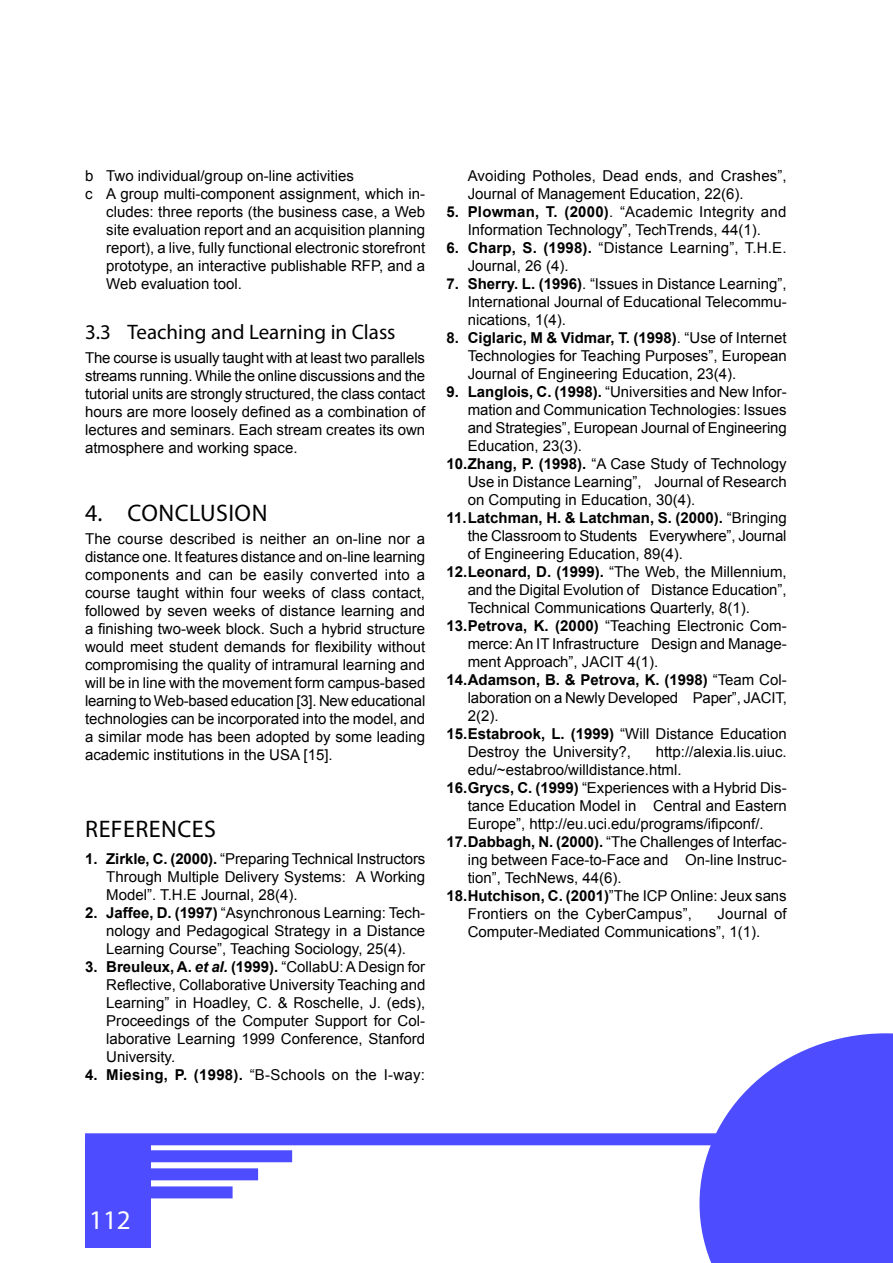
<style>
.page{position:relative;width:893px;height:1263px;background:#fff}
.page>*{position:absolute;margin:0;border:0;box-sizing:border-box;transform-origin:0 0}
.t1{font:27px "Paris NO";color:#fff}
.t2{font:24px "Paris NO";letter-spacing:.02em;color:#000}
.t3{font:21px "Paris NO";color:#000}
.t4{font:15px/18px "Arial";color:#000;text-align:justify}
.s1{font-weight:700}
.s2{font-weight:700;font-style:italic}
</style>
<div class="page">
<div style="left:85px;top:1133px;width:702px;height:12px;background:#4d4dff"></div>
<div style="left:86px;top:1137px;width:65px;height:111px;background:#4d4dff"></div>
<div style="left:149px;top:1150px;width:143px;height:12px;background:#4d4dff"></div>
<div style="left:149px;top:1168px;width:109px;height:12px;background:#4d4dff"></div>
<div style="left:149px;top:1186px;width:84px;height:12px;background:#4d4dff"></div>
<svg style="left:699px;top:1033px;width:194px;height:230px"></svg>
<p class="t4" style="left:85px;top:167px;width:270px">b Two individual/group on-line activities</p>
<p class="t4" style="left:85px;top:185px;width:342px">c A group multi-component assignment, which in-</p>
<p class="t4" style="left:106px;top:203px;width:320px">cludes: three reports (the business case, a Web</p>
<p class="t4" style="left:106px;top:221px;width:320px">site evaluation report and an acquisition planning</p>
<p class="t4" style="left:106px;top:239px;width:320px">report), a live, fully functional electronic storefront</p>
<p class="t4" style="left:106px;top:257px;width:320px">prototype, an interactive publishable RFP, and a</p>
<p class="t4" style="left:106px;top:275px;width:137px">Web evaluation tool.</p>
<h3 class="t3" style="left:85px;top:319px;width:312px">3.3 Teaching and Learning in Class</h3>
<p class="t4" style="left:85px;top:349px;width:342px">The course is usually taught with at least two parallels streams running. While the online discussions and the tutorial units are strongly structured, the class contact hours are more loosely defined as a combination of lectures and seminars. Each stream creates its own atmosphere and working space.</p>
<h2 class="t2" style="left:85px;top:498px;width:184px">4. CONCLUSION</h2>
<p class="t4" style="left:85px;top:529px;width:342px">The course described is neither an on-line nor a distance one. It features distance and on-line learning components and can be easily converted into a course taught within four weeks of class contact, followed by seven weeks of distance learning and a finishing two-week block. Such a hybrid structure would meet student demands for flexibility without compromising the quality of intramural learning and will be in line with the movement form campus-based learning to Web-based education [3]. New educational technologies can be incorporated into the model, and a similar mode has been adopted by some leading academic institutions in the USA [15].</p>
<h2 class="t2" style="left:85px;top:814px;width:132px">REFERENCES</h2>
<p class="t4" style="left:106px;top:850px;width:321px;text-indent:-21px"><span class="s1">1. Zirkle, C. (2000).</span> “Preparing Technical Instructors Through Multiple Delivery Systems: A Working Model”. T.H.E Journal, 28(4).</p>
<p class="t4" style="left:106px;top:904px;width:321px;text-indent:-21px"><span class="s1">2. Jaffee, D. (1997)</span> “Asynchronous Learning: Tech&shy;nology and Pedagogical Strategy in a Distance Learning Course”, Teaching Sociology, 25(4).</p>
<p class="t4" style="left:106px;top:958px;width:321px;text-indent:-21px"><span class="s1">3. Breuleux, A.</span> <span class="s2">et al.</span> <span class="s1">(1999).</span> “CollabU: A Design for Reflective, Collaborative University Teaching and Learning” in Hoadley, C. &amp; Roschelle, J. (eds), Proceedings of the Computer Support for Col&shy;laborative Learning 1999 Conference, Stanford University.</p>
<p class="t4" style="left:85px;top:1066px;width:341px"><span class="s1">4. Miesing, P. (1998).</span> “B-Schools on the I-way:</p>
<p class="t4" style="left:468px;top:167px;width:321px">Avoiding Potholes, Dead ends, and Crashes”,<br>Journal of Management Education, 22(6).</p>
<p class="t4" style="left:446px;top:203px;width:341px;text-align:center"><span class="s1">5. Plowman, T. (2000)</span>. “Academic Integrity and<br>Information Technology”, TechTrends, 44(1).</p>
<p class="t4" style="left:468px;top:239px;width:320px;text-indent:-21px"><span class="s1">6. Charp, S. (1998).</span> “Distance Learning”, T.H.E.<br>Journal, 26 (4).</p>
<p class="t4" style="left:468px;top:275px;width:320px;text-indent:-21px"><span class="s1">7. Sherry. L. (1996)</span>. “Issues in Distance Learning”, International Journal of Educational Telecommu&shy;nications, 1(4).</p>
<p class="t4" style="left:468px;top:329px;width:320px;text-indent:-21px"><span class="s1">8. Ciglaric, M &amp; Vidmar, T. (1998)</span>. “Use of Internet Technologies for Teaching Purposes”, European Journal of Engineering Education, 23(4).</p>
<p class="t4" style="left:468px;top:383px;width:321px;text-indent:-21px"><span class="s1">9. Langlois, C. (1998).</span> “Universities and New Infor&shy;mation and Communication Technologies: Issues and Strategies”, European Journal of Engineering Education, 23(3).</p>
<p class="t4" style="left:468px;top:455px;width:320px;text-indent:-21px"><span class="s1">10. Zhang, P. (1998).</span> “A Case Study of Technology Use in Distance Learning”, Journal of Research on Computing in Education, 30(4).</p>
<p class="t4" style="left:468px;top:509px;width:320px;text-indent:-21px"><span class="s1">11. Latchman, H. &amp; Latchman, S. (2000).</span> “Bringing the Classroom to Students Everywhere”, Journal of Engineering Education, 89(4).</p>
<p class="t4" style="left:468px;top:563px;width:320px;text-indent:-21px"><span class="s1">12. Leonard, D. (1999).</span> “The Web, the Millennium, and the Digital Evolution of Distance Education”, Technical Communications Quarterly, 8(1).</p>
<p class="t4" style="left:468px;top:617px;width:320px;text-indent:-21px"><span class="s1">13. Petrova, K. (2000)</span> “Teaching Electronic Com&shy;merce: An IT Infrastructure Design and Manage&shy;ment Approach”, JACIT 4(1).</p>
<p class="t4" style="left:468px;top:671px;width:321px;text-indent:-21px"><span class="s1">14. Adamson, B. &amp; Petrova, K. (1998)</span> “Team Col&shy;laboration on a Newly Developed Paper”, JACIT, 2(2).</p>
<p class="t4" style="left:468px;top:725px;width:320px;text-indent:-21px"><span class="s1">15. Estabrook, L. (1999)</span> “Will Distance Education<br>Destroy the University?,</p>
<p class="t4" style="left:468px;top:743px;width:320px;text-indent:188px">http://alexia.lis.uiuc. edu/~estabroo/willdistance.html.</p>
<p class="t4" style="left:468px;top:779px;width:320px;text-indent:-21px"><span class="s1">16. Grycs, C. (1999)</span> “Experiences with a Hybrid Dis&shy;tance Education Model in Central and Eastern Europe”, http://eu.uci.edu/programs/ifipconf/.</p>
<p class="t4" style="left:468px;top:833px;width:321px;text-indent:-21px"><span class="s1">17. Dabbagh, N. (2000).</span> “The Challenges of Interfac&shy;ing between Face-to-Face and On-line Instruc&shy;tion”, TechNews, 44(6).</p>
<p class="t4" style="left:468px;top:887px;width:321px;text-indent:-21px"><span class="s1">18. Hutchison, C. (2001)</span>”The ICP Online: Jeux sans<br>Frontiers on the CyberCampus”,</p>
<p class="t4" style="left:468px;top:905px;width:321px;text-indent:250px">Journal of<br>Computer-Mediated Communications”, 1(1).</p>
<h1 class="t1" style="left:89px;top:1203px;width:43px">112</h1>
</div>
